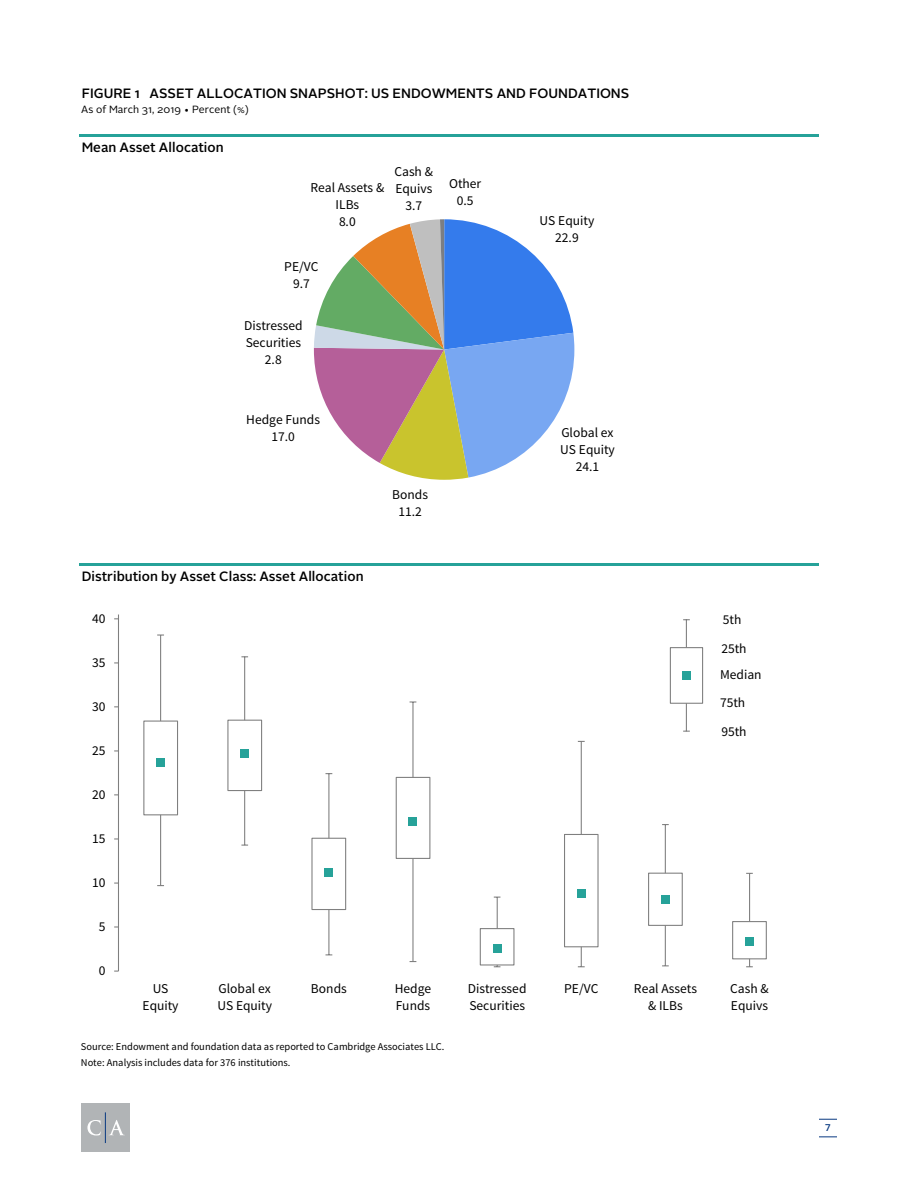
<style>
.page{position:relative;width:918px;height:1188px;background:#fff}
.page>*{position:absolute;margin:0;border:0;box-sizing:border-box;transform-origin:0 0}
.t1{font:13.5px/17px "Source Sans Pro";letter-spacing:-.005em;color:#000;text-align:center}
.t2{font:500 13.5px "Alright Sans";color:#000}
.t3{font:10.5px/16.4px "Source Sans Pro";color:#000}
.t4{font:10.5px "Alright Sans";letter-spacing:-.005em;color:#000}
.t5{font:500 9.75px "Alright Sans";color:#083981}
</style>
<div class="page">
<hr style="left:79px;top:134px;width:739px;height:3px;background:#26a299">
<hr style="left:79px;top:563px;width:739px;height:3px;background:#26a299">
<svg style="left:314px;top:219px;width:260px;height:261px"></svg>
<div style="left:143px;top:721px;width:35px;height:94px;border:1px solid #7f7f7f"></div>
<div style="left:227px;top:720px;width:35px;height:71px;border:1px solid #7f7f7f"></div>
<div style="left:311px;top:838px;width:35px;height:72px;border:1px solid #7f7f7f"></div>
<div style="left:396px;top:777px;width:34px;height:82px;border:1px solid #7f7f7f"></div>
<div style="left:480px;top:928px;width:34px;height:38px;border:1px solid #7f7f7f"></div>
<div style="left:564px;top:834px;width:35px;height:113px;border:1px solid #7f7f7f"></div>
<div style="left:648px;top:873px;width:35px;height:53px;border:1px solid #7f7f7f"></div>
<div style="left:732px;top:921px;width:35px;height:38px;border:1px solid #7f7f7f"></div>
<hr style="left:160px;top:815px;width:1px;height:71px;background:#7f7f7f">
<hr style="left:244px;top:791px;width:1px;height:54px;background:#7f7f7f">
<hr style="left:328px;top:910px;width:1px;height:45px;background:#7f7f7f">
<hr style="left:412px;top:858px;width:2px;height:104px;background:#7f7f7f">
<svg style="left:494px;top:965px;width:6px;height:2px"></svg>
<svg style="left:578px;top:947px;width:7px;height:20px"></svg>
<hr style="left:665px;top:925px;width:1px;height:41px;background:#7f7f7f">
<svg style="left:746px;top:959px;width:7px;height:8px"></svg>
<hr style="left:160px;top:635px;width:1px;height:86px;background:#7f7f7f">
<svg style="left:157px;top:634px;width:7px;height:2px"></svg>
<hr style="left:244px;top:657px;width:1px;height:63px;background:#7f7f7f">
<hr style="left:328px;top:774px;width:1px;height:64px;background:#7f7f7f">
<hr style="left:412px;top:702px;width:2px;height:75px;background:#7f7f7f">
<hr style="left:497px;top:897px;width:1px;height:32px;background:#7f7f7f">
<hr style="left:581px;top:741px;width:1px;height:93px;background:#7f7f7f">
<hr style="left:665px;top:825px;width:1px;height:48px;background:#7f7f7f">
<hr style="left:749px;top:873px;width:1px;height:49px;background:#7f7f7f">
<hr style="left:118px;top:615px;width:1px;height:356px;background:#7f7f7f">
<div style="left:156px;top:758px;width:9px;height:9px;background:#26a299"></div>
<div style="left:240px;top:749px;width:9px;height:9px;background:#26a299"></div>
<div style="left:324px;top:868px;width:9px;height:9px;background:#26a299"></div>
<div style="left:408px;top:817px;width:9px;height:9px;background:#26a299"></div>
<div style="left:493px;top:944px;width:9px;height:9px;background:#26a299"></div>
<div style="left:577px;top:889px;width:9px;height:9px;background:#26a299"></div>
<div style="left:661px;top:895px;width:9px;height:9px;background:#26a299"></div>
<div style="left:745px;top:937px;width:9px;height:9px;background:#26a299"></div>
<div style="left:670px;top:647px;width:33px;height:57px;border:1px solid #7f7f7f"></div>
<svg style="left:683px;top:703px;width:7px;height:29px"></svg>
<svg style="left:683px;top:619px;width:7px;height:29px"></svg>
<div style="left:682px;top:671px;width:9px;height:9px;background:#26a299"></div>
<div style="left:81px;top:1103px;width:49px;height:49px;background:#b1b4b6"></div>
<svg style="left:87px;top:1120px;width:14px;height:16px"></svg>
<svg style="left:109px;top:1120px;width:15px;height:15px"></svg>
<hr style="left:105px;top:1112px;width:1px;height:31px;background:#083981">
<svg style="left:819px;top:1119px;width:18px;height:1px"></svg>
<svg style="left:819px;top:1137px;width:18px;height:1px"></svg>
<p class="t2" style="left:82px;top:84px;width:549px">FIGURE 1 ASSET ALLOCATION SNAPSHOT: US ENDOWMENTS AND FOUNDATIONS</p>
<p class="t4" style="left:81px;top:103px;width:169px">As of March 31, 2019 • Percent (%)</p>
<p class="t2" style="left:82px;top:138px;width:144px">Mean Asset Allocation</p>
<p class="t1" style="left:310px;top:179px;width:76px">Real Assets &amp;<br>ILBs<br>8.0</p>
<p class="t1" style="left:394px;top:163px;width:40px">Cash &amp;<br>Equivs<br>3.7</p>
<p class="t1" style="left:284px;top:259px;width:36px">PE/VC<br>9.7</p>
<p class="t1" style="left:244px;top:317px;width:60px">Distressed<br>Securities<br>2.8</p>
<p class="t1" style="left:449px;top:176px;width:34px">Other<br>0.5</p>
<p class="t1" style="left:246px;top:411px;width:75px">Hedge Funds<br>17.0</p>
<p class="t1" style="left:392px;top:486px;width:37px">Bonds<br>11.2</p>
<p class="t2" style="left:82px;top:567px;width:283px">Distribution by Asset Class: Asset Allocation</p>
<p class="t1" style="left:92px;top:610px;width:15px">40</p>
<p class="t1" style="left:92px;top:654px;width:15px">35</p>
<p class="t1" style="left:92px;top:698px;width:15px">30</p>
<p class="t1" style="left:92px;top:742px;width:15px">25</p>
<p class="t1" style="left:92px;top:786px;width:15px">20</p>
<p class="t1" style="left:92px;top:830px;width:15px">15</p>
<p class="t1" style="left:92px;top:874px;width:15px">10</p>
<p class="t1" style="left:99px;top:918px;width:8px">5</p>
<p class="t1" style="left:99px;top:962px;width:8px">0</p>
<p class="t1" style="left:540px;top:212px;width:56px">US Equity<br>22.9</p>
<p class="t1" style="left:560px;top:424px;width:56px">Global ex<br>US Equity<br>24.1</p>
<p class="t1" style="left:723px;top:611px;width:20px">5th</p>
<p class="t1" style="left:721px;top:641px;width:27px">25th</p>
<p class="t1" style="left:720px;top:666px;width:43px">Median</p>
<p class="t1" style="left:720px;top:689px;width:28px;line-height:28.7px;text-align:left">75th<br>95th</p>
<p class="t1" style="left:143px;top:981px;width:38px">US<br>Equity</p>
<p class="t1" style="left:217px;top:981px;width:56px;text-align:left">Global ex<br>US Equity</p>
<p class="t1" style="left:311px;top:981px;width:37px">Bonds</p>
<p class="t1" style="left:395px;top:981px;width:38px;text-align:left">Hedge<br>Funds</p>
<p class="t1" style="left:468px;top:981px;width:60px;text-align:left">Distressed<br>Securities</p>
<p class="t1" style="left:564px;top:981px;width:36px">PE/VC</p>
<p class="t1" style="left:634px;top:981px;width:65px">Real Assets &amp; ILBs</p>
<p class="t1" style="left:730px;top:981px;width:40px;text-align:left">Cash &amp;<br>Equivs</p>
<p class="t3" style="left:81px;top:1039px;width:365px">Source: Endowment and foundation data as reported to Cambridge Associates LLC.<br>Note: Analysis includes data for 376 institutions.</p>
<p class="t5" style="left:825px;top:1121px;width:8px">7</p>
</div>
